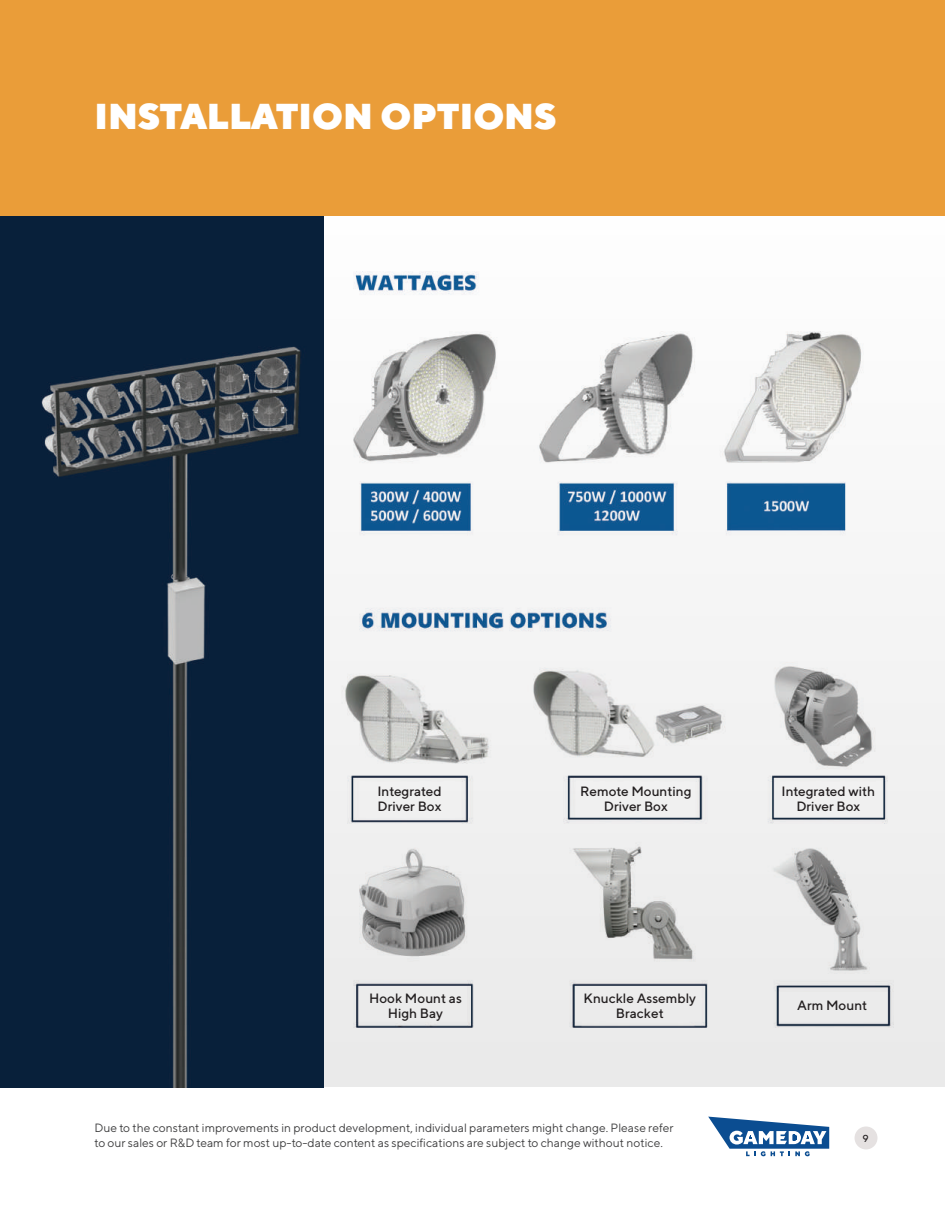
<style>
.page{position:relative;width:945px;height:1215px;background:#fff}
.page>*{position:absolute;margin:0;border:0;box-sizing:border-box;transform-origin:0 0}
.t1{font:900 36px "TT Norms";color:#fff}
.t2{font:500 13.5px/15px "TT Norms";color:#231f20;text-align:center}
.t3{font:12px/15px "TT Norms";color:#3e3e3f}
.t4{font:500 10.2px "TT Norms";color:#231f20}
</style>
<div class="page">
<div style="left:313px;top:196px;width:632px;height:891px;background:#eaeaea"></div>
<img style="left:324px;top:217px;width:620px;height:811px">
<img style="left:0;top:216px;width:324px;height:871px">
<div style="left:0;top:0;width:945px;height:216px;background:#ea9d39"></div>
<div style="left:855px;top:1126px;width:22px;height:23px;background:#e5e1e1;border-radius:50%"></div>
<svg style="left:708px;top:1117px;width:121px;height:39px"></svg>
<h1 class="t1" style="left:94px;top:93px;width:464px">INSTALLATION OPTIONS</h1>
<p class="t2" style="left:377px;top:784px;width:66px;text-align:left">Integrated<br>Driver Box</p>
<p class="t2" style="left:580px;top:784px;width:113px">Remote Mounting<br>Driver Box</p>
<p class="t2" style="left:782px;top:784px;width:95px">Integrated with<br>Driver Box</p>
<p class="t2" style="left:369px;top:990px;width:94px">Hook Mount as<br>High Bay</p>
<p class="t2" style="left:584px;top:990px;width:114px">Knuckle Assembly<br>Bracket</p>
<p class="t2" style="left:797px;top:998px;width:72px">Arm Mount</p>
<p class="t3" style="left:94px;top:1120px;width:581px">Due to the constant improvements in product development, individual parameters might change. Please refer to our sales or R&amp;D team for most up-to-date content as specifications are subject to change without notice.</p>
<p class="t4" style="left:863px;top:1132px;width:8px">9</p>
</div>
